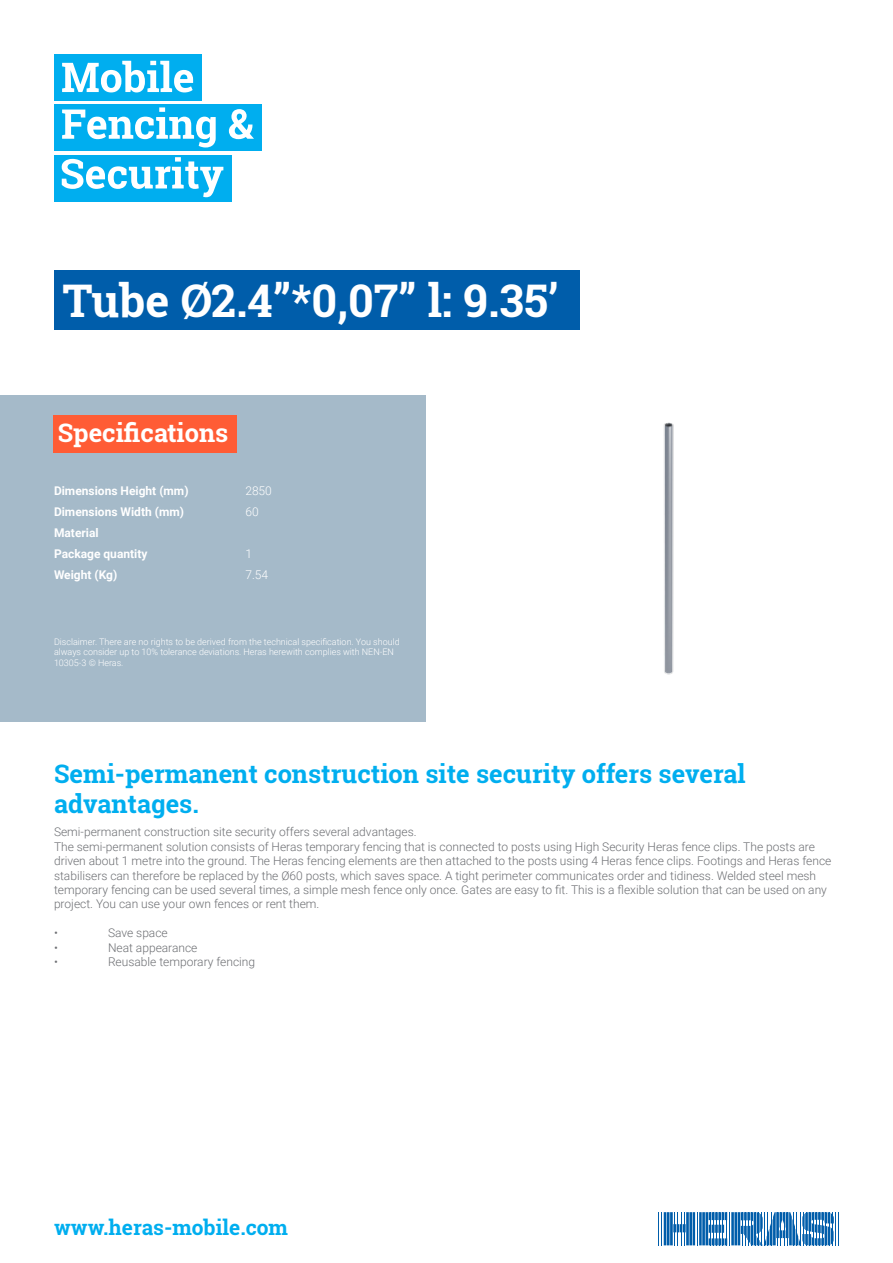
<style>
.page{position:relative;width:893px;height:1263px;background:#fff}
.page>*{position:absolute;margin:0;border:0;box-sizing:border-box;transform-origin:0 0}
.t1{font:700 45px "Roboto Slab";color:#fff}
.t2{font:700 25.5px/30.6px "Roboto Slab";color:#00aeef}
.t3{font:700 25.5px "Roboto Slab";color:#fff}
.t4{font:700 21px "Roboto Slab";color:#00aeef}
.t5{font:300 12px/14.4px "Roboto";color:#6d6f73}
.t6{font:700 12px/21px "Roboto";color:#fff}
.t7{font:300 12px "Roboto";color:#fff}
.t8{font:300 9px/10.8px "Roboto";color:#fff}
</style>
<div class="page">
<hr style="left:658px;top:1212px;width:1px;height:33px;background:#005daa">
<hr style="left:661px;top:1212px;width:1px;height:33px;background:#005daa">
<hr style="left:697px;top:1212px;width:1px;height:33px;background:#005daa">
<hr style="left:835px;top:1212px;width:1px;height:33px;background:#005daa">
<hr style="left:838px;top:1212px;width:1px;height:33px;background:#005daa">
<svg style="left:664px;top:1212px;width:31px;height:33px"></svg>
<hr style="left:705px;top:1212px;width:3px;height:33px;background:#005daa">
<hr style="left:702px;top:1212px;width:3px;height:33px;background:#005daa">
<hr style="left:699px;top:1212px;width:3px;height:33px;background:#005daa">
<svg style="left:709px;top:1212px;width:125px;height:33px"></svg>
<div style="left:54px;top:54px;width:147px;height:47px;background:#00aeef"></div>
<div style="left:54px;top:104px;width:207px;height:47px;background:#00aeef"></div>
<div style="left:54px;top:155px;width:177px;height:46px;background:#00aeef"></div>
<svg style="left:62px;top:61px;width:131px;height:31px"></svg>
<svg style="left:62px;top:107px;width:154px;height:40px"></svg>
<svg style="left:229px;top:109px;width:25px;height:30px"></svg>
<svg style="left:62px;top:157px;width:161px;height:40px"></svg>
<img style="left:664px;top:422px;width:10px;height:253px">
<div style="left:54px;top:270px;width:526px;height:59px;background:#005daa"></div>
<div style="left:0;top:396px;width:426px;height:326px;background:#a5bac9"></div>
<div style="left:54px;top:415px;width:183px;height:38px;background:#ff5c35"></div>
<h1 class="t1" style="left:63px;top:270px;width:497px">Tube Ø2.4”*0,07” l: 9.35’</h1>
<h2 class="t3" style="left:58px;top:415px;width:172px">Specifications</h2>
<p class="t6" style="left:54px;top:480px;width:136px">Dimensions Height (mm)</p>
<p class="t7" style="left:245px;top:482px;width:28px">2850</p>
<p class="t6" style="left:54px;top:501px;width:132px">Dimensions Width (mm)</p>
<p class="t7" style="left:245px;top:503px;width:15px">60</p>
<p class="t6" style="left:54px;top:522px;width:95px">Material<br>Package quantity</p>
<p class="t7" style="left:245px;top:545px;width:8px">1</p>
<p class="t6" style="left:54px;top:564px;width:65px">Weight (Kg)</p>
<p class="t7" style="left:245px;top:566px;width:24px">7.54</p>
<p class="t8" style="left:54px;top:636px;width:347px">Disclaimer. There are no rights to be derived from the technical specification. You should always consider up to 10% tolerance deviations. Heras herewith complies with NEN-EN<br>10305-3 © Heras.</p>
<h2 class="t2" style="left:54px;top:758px;width:693px">Semi-permanent construction site security offers several advantages.</h2>
<p class="t5" style="left:54px;top:824px;width:779px">Semi-permanent construction site security offers several advantages.<br>The semi-permanent solution consists of Heras temporary fencing that is connected to posts using High Security Heras fence clips. The posts are driven about 1 metre into the ground. The Heras fencing elements are then attached to the posts using 4 Heras fence clips. Footings and Heras fence stabilisers can therefore be replaced by the Ø60 posts, which saves space. A tight perimeter communicates order and tidiness. Welded steel mesh temporary fencing can be used several times, a simple mesh fence only once. Gates are easy to fit. This is a flexible solution that can be used on any project. You can use your own fences or rent them.</p>
<p class="t5" style="left:54px;top:925px;width:5px">•</p>
<p class="t5" style="left:108px;top:925px;width:61px">Save space</p>
<p class="t5" style="left:54px;top:940px;width:5px">•</p>
<p class="t5" style="left:108px;top:940px;width:91px">Neat appearance</p>
<p class="t5" style="left:54px;top:954px;width:5px">•</p>
<p class="t5" style="left:108px;top:954px;width:149px">Reusable temporary fencing</p>
<h3 class="t4" style="left:54px;top:1213px;width:236px">www.heras-mobile.com</h3>
</div>
